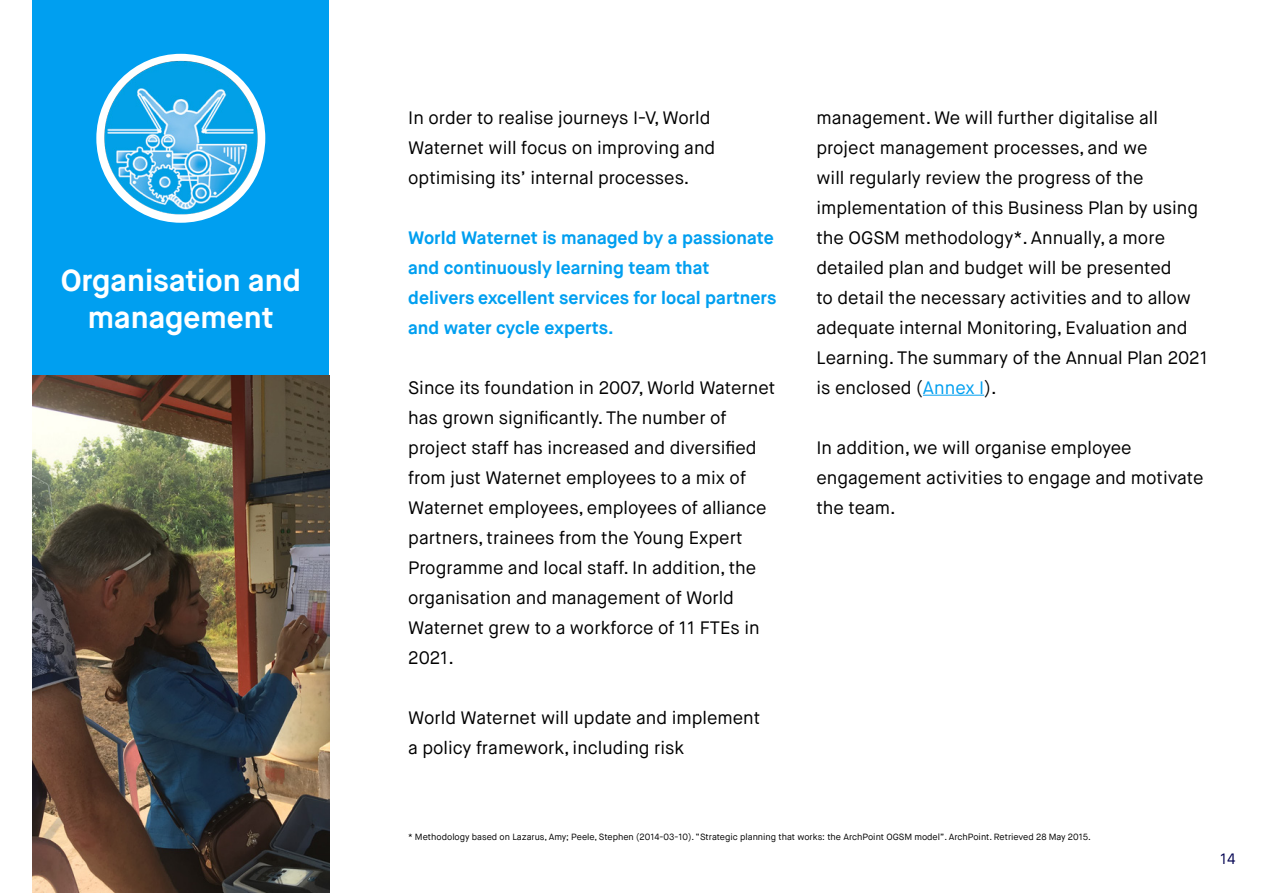
<style>
.page{position:relative;width:1263px;height:893px;background:#fff}
.page>*{position:absolute;margin:0;border:0;box-sizing:border-box;transform-origin:0 0}
.t1{font:700 30.45px/36.6px "Maison Neue";color:#fff;text-align:center}
.TOC_Chapter-Entries{font:18px/30px "Maison Neue";color:#000}
.TOC_Chapter-Entries-2{font:700 18px/30px "Maison Neue";color:#009ff0}
.t2{font:15px "Maison Neue";color:#000050}
.TOC_Chapter-Entries-3{font:9px "Maison Neue";color:#000}
.s1{color:#009ff0}
</style>
<div class="page">
<hr style="left:923px;top:395px;width:61px;height:1px;background:#009ff0">
<div style="left:32px;top:0;width:297px;height:376px;background:#009ff0"></div>
<img style="left:102px;top:53px;width:158px;height:168px">
<img style="left:32px;top:376px;width:297px;height:517px">
<p class="t1" style="left:61px;top:263px;width:242px">Organisation and management</p>
<p class="TOC_Chapter-Entries" style="left:408px;top:103px;width:309px">In order to realise journeys I-V, World<br>Waternet will focus on improving and optimising its’ internal processes.</p>
<p class="TOC_Chapter-Entries-2" style="left:408px;top:223px;width:370px">World Waternet is managed by a passionate and continuously learning team that delivers excellent services for local partners and water cycle experts.</p>
<p class="TOC_Chapter-Entries" style="left:408px;top:373px;width:369px">Since its foundation in 2007, World Waternet has grown significantly. The number of project staff has increased and diversified from just Waternet employees to a mix of Waternet employees, employees of alliance partners, trainees from the Young Expert Programme and local staff. In addition, the organisation and management of World Waternet grew to a workforce of 11 FTEs in 2021.</p>
<p class="TOC_Chapter-Entries" style="left:408px;top:703px;width:354px">World Waternet will update and implement a policy framework, including risk</p>
<p class="TOC_Chapter-Entries" style="left:816px;top:103px;width:393px">management. We will further digitalise all project management processes, and we<br>will regularly review the progress of the implementation of this Business Plan by using the OGSM methodology*. Annually, a more detailed plan and budget will be presented<br>to detail the necessary activities and to allow adequate internal Monitoring, Evaluation and Learning. The summary of the Annual Plan 2021 is enclosed (<span class="s1">Annex I</span>).</p>
<p class="TOC_Chapter-Entries" style="left:816px;top:433px;width:388px">In addition, we will organise employee engagement activities to engage and motivate the team.</p>
<p class="TOC_Chapter-Entries-3" style="left:408px;top:831px;width:684px">* Methodology based on Lazarus, Amy; Peele, Stephen (2014-03-10). “Strategic planning that works: the ArchPoint OGSM model”. ArchPoint. Retrieved 28 May 2015.</p>
<p class="t2" style="left:1220px;top:849px;width:17px">14</p>
</div>
